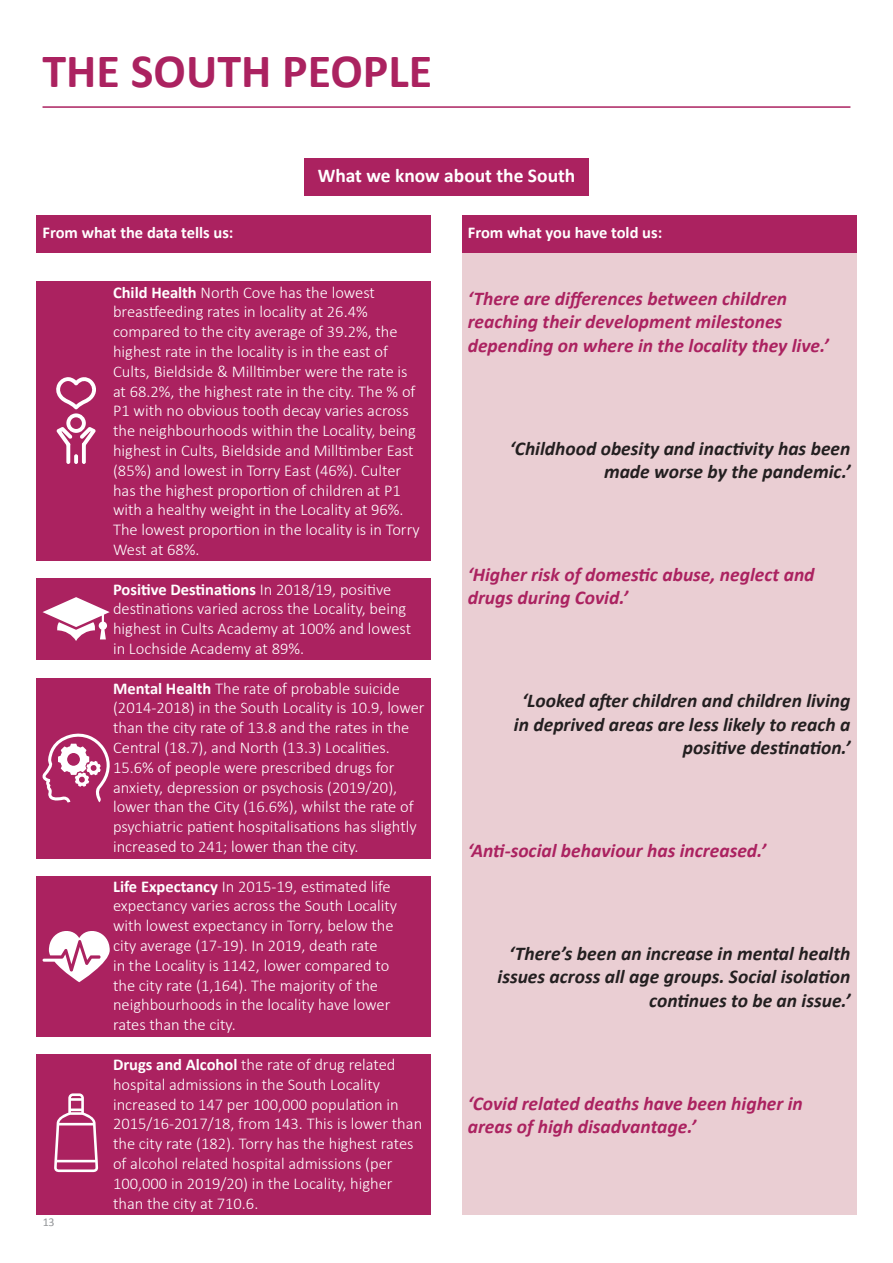
<style>
.page{position:relative;width:893px;height:1263px;background:#fff}
.page>*{position:absolute;margin:0;border:0;box-sizing:border-box;transform-origin:0 0}
.t1{font:700 48px "Calibri";color:#ab2260}
.t2{font:italic 700 19.5px/23.4px "Calibri";color:#ab2260}
.t3{font:italic 700 19.5px/23.4px "Calibri";color:#231f20;text-align:right}
.t4{font:700 19.5px "Calibri";color:#fff}
.t5{font:300 16.5px/19.8px "Calibri";color:#fff}
.t6{font:700 16.5px "Calibri";color:#fff}
.t7{font:12px "Calibri";color:#939598}
.s1{font-weight:700}
</style>
<div class="page">
<div style="left:36px;top:1053px;width:395px;height:161px;background:#ab2260"></div>
<div style="left:36px;top:876px;width:395px;height:161px;background:#ab2260"></div>
<div style="left:36px;top:678px;width:395px;height:180px;background:#ab2260"></div>
<div style="left:36px;top:578px;width:395px;height:82px;background:#ab2260"></div>
<div style="left:36px;top:281px;width:395px;height:279px;background:#ab2260"></div>
<div style="left:462px;top:253px;width:394px;height:961px;background:#eaced3"></div>
<div style="left:462px;top:215px;width:394px;height:38px;background:#ab2260"></div>
<div style="left:36px;top:215px;width:395px;height:38px;background:#ab2260"></div>
<div style="left:304px;top:158px;width:284px;height:38px;background:#ab2260"></div>
<hr style="left:43px;top:106px;width:807px;height:2px;background:#ab2260">
<svg style="left:42px;top:931px;width:68px;height:51px"></svg>
<svg style="left:43px;top:597px;width:67px;height:44px"></svg>
<svg style="left:42px;top:733px;width:68px;height:69px"></svg>
<svg style="left:66px;top:443px;width:4px;height:21px"></svg>
<svg style="left:74px;top:454px;width:4px;height:10px"></svg>
<svg style="left:82px;top:443px;width:4px;height:21px"></svg>
<svg style="left:56px;top:377px;width:40px;height:69px"></svg>
<svg style="left:54px;top:1093px;width:44px;height:79px"></svg>
<h1 class="t1" style="left:43px;top:40px;width:391px">THE SOUTH PEOPLE</h1>
<p class="t6" style="left:43px;top:222px;width:192px">From what the data tells us:</p>
<p class="t4" style="left:318px;top:163px;width:259px">What we know about the South</p>
<p class="t6" style="left:468px;top:222px;width:196px">From what you have told us:</p>
<p class="t7" style="left:43px;top:1215px;width:14px">13</p>
<p class="t5" style="left:113px;top:281px;width:308px"><span class="s1">Child Health</span> North Cove has the lowest breastfeeding rates in locality at 26.4% compared to the city average of 39.2%, the highest rate in the locality is in the east of Cults, Bieldside &amp; Milltimber were the rate is at 68.2%, the highest rate in the city. The % of P1 with no obvious tooth decay varies across the neighbourhoods within the Locality, being highest in Cults, Bieldside and Milltimber East (85%) and lowest in Torry East (46%). Culter has the highest proportion of children at P1 with a healthy weight in the Locality at 96%.<br>The lowest proportion in the locality is in Torry West at 68%.</p>
<p class="t5" style="left:113px;top:578px;width:300px"><span class="s1">Positive Destinations</span> In 2018/19, positive destinations varied across the Locality, being highest in Cults Academy at 100% and lowest in Lochside Academy at 89%.</p>
<p class="t5" style="left:113px;top:677px;width:313px"><span class="s1">Mental Health</span> The rate of probable suicide (2014-2018) in the South Locality is 10.9, lower than the city rate of 13.8 and the rates in the Central (18.7), and North (13.3) Localities.<br>15.6% of people were prescribed drugs for anxiety, depression or psychosis (2019/20), lower than the City (16.6%), whilst the rate of psychiatric patient hospitalisations has slightly increased to 241; lower than the city.</p>
<p class="t5" style="left:113px;top:875px;width:286px"><span class="s1">Life Expectancy</span> In 2015-19, estimated life expectancy varies across the South Locality with lowest expectancy in Torry, below the city average (17-19). In 2019, death rate<br>in the Locality is 1142, lower compared to the city rate (1,164). The majority of the neighbourhoods in the locality have lower rates than the city.</p>
<p class="t5" style="left:113px;top:1054px;width:311px"><span class="s1">Drugs and Alcohol</span> the rate of drug related hospital admissions in the South Locality increased to 147 per 100,000 population in 2015/16-2017/18, from 143. This is lower than the city rate (182). Torry has the highest rates of alcohol related hospital admissions (per 100,000 in 2019/20) in the Locality, higher than the city at 710.6.</p>
<p class="t2" style="left:468px;top:287px;width:363px">‘There are differences between children reaching their development milestones depending on where in the locality they live.’</p>
<p class="t3" style="left:510px;top:436px;width:342px">‘Childhood obesity and inactivity has been made worse by the pandemic.’</p>
<p class="t2" style="left:468px;top:563px;width:348px">‘Higher risk of domestic abuse, neglect and drugs during Covid.’</p>
<p class="t3" style="left:514px;top:689px;width:338px">‘Looked after children and children living in deprived areas are less likely to reach a positive destination.’</p>
<p class="t2" style="left:468px;top:839px;width:300px">‘Anti-social behaviour has increased.’</p>
<p class="t3" style="left:497px;top:942px;width:354px">‘There’s been an increase in mental health issues across all age groups. Social isolation continues to be an issue.’</p>
<p class="t2" style="left:468px;top:1091px;width:337px">‘Covid related deaths have been higher in areas of high disadvantage.’</p>
</div>
